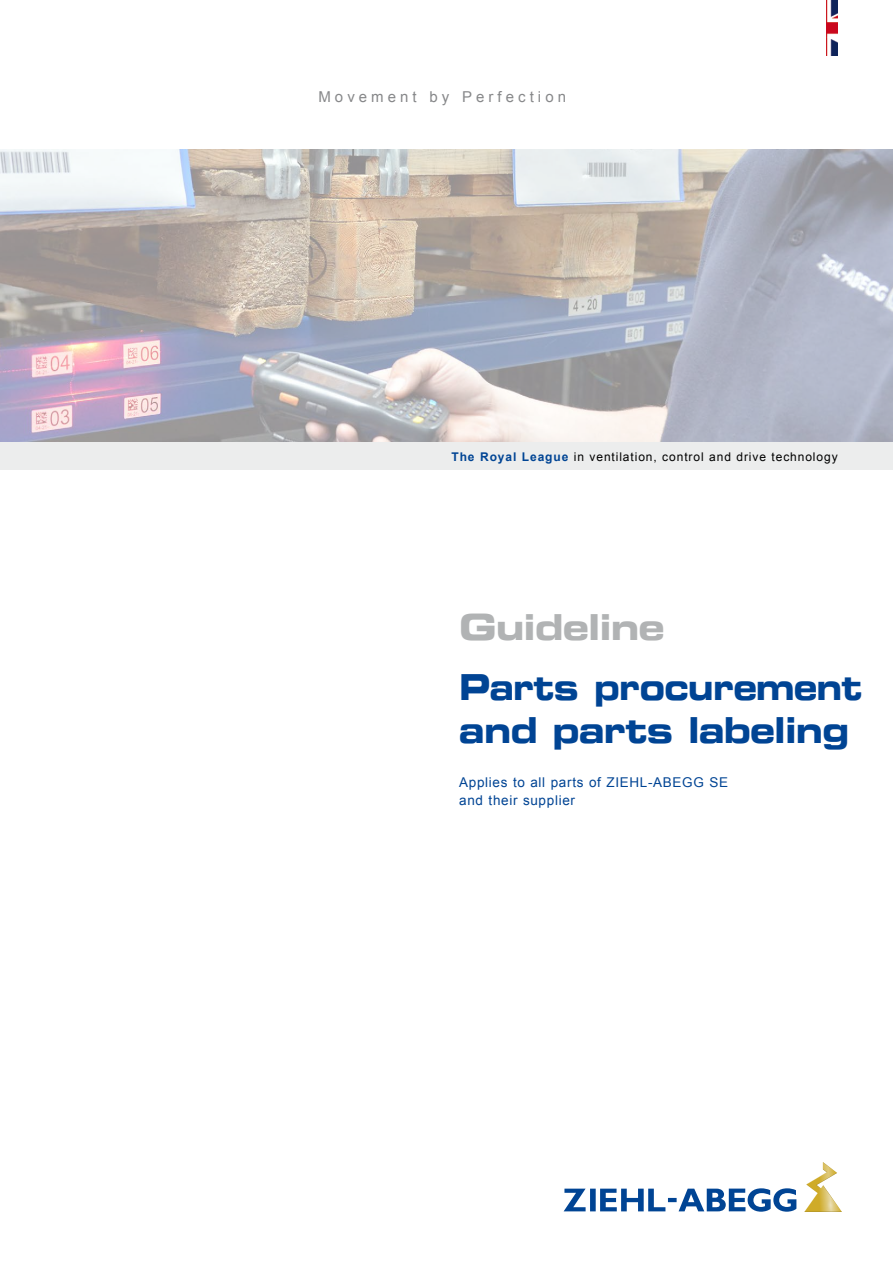
<style>
.page{position:relative;width:893px;height:1263px;background:#fff}
.page>*{position:absolute;margin:0;border:0;box-sizing:border-box;transform-origin:0 0}
.t1{font:35.25px/43.2px "Eurostile Bold Extended Two";letter-spacing:-.025em;color:#004494;scale:.9 1}
.t2{font:35.25px "Eurostile Bold Extended Two";letter-spacing:-.025em;color:#b1b3b4}
.t3{font:15px "Arial";letter-spacing:.27em;color:#87888a}
.t4{font:13.5px/18px "Arial";letter-spacing:.05em;color:#004494}
.t5{font:12px "Arial";letter-spacing:.075em;color:#000}
.s1{font-weight:700;color:#004494}
</style>
<div class="page">
<svg style="left:564px;top:1188px;width:232px;height:24px"></svg>
<svg style="left:804px;top:1162px;width:38px;height:50px"></svg>
<img style="left:0;top:150px;width:893px;height:292px">
<div style="left:0;top:442px;width:893px;height:28px;background:#eceded"></div>
<img style="left:827px;top:0;width:11px;height:55px">
<p class="t3" style="left:318px;top:87px;width:249px">Movement by Perfection</p>
<p class="t5" style="left:451px;top:449px;width:388px"><span class="s1">The Royal League</span> in ventilation, control and drive technology</p>
<p class="t2" style="left:459px;top:602px;width:207px">Guideline</p>
<p class="t1" style="left:459px;top:664px;width:450px">Parts procurement and parts labeling</p>
<p class="t4" style="left:459px;top:773px;width:270px">Applies to all parts of ZIEHL-ABEGG SE and their supplier</p>
</div>
